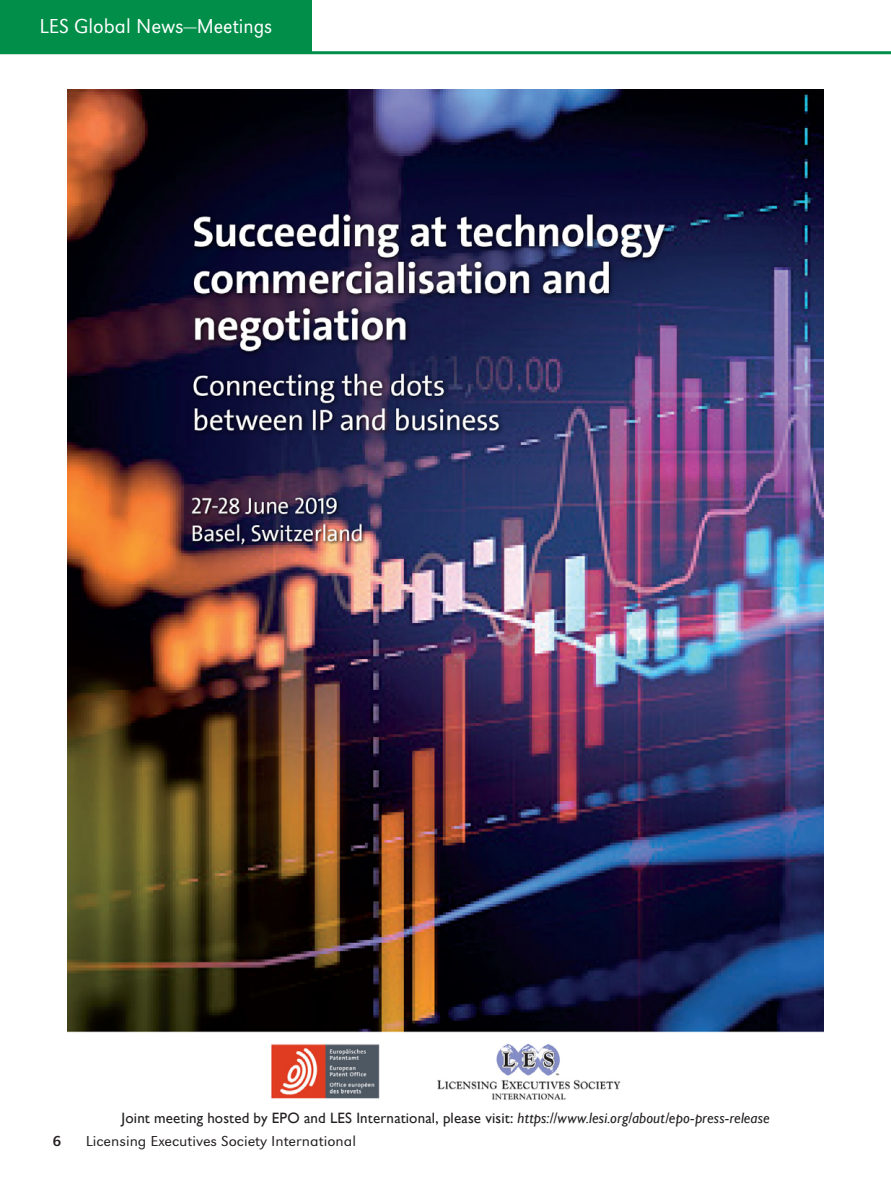
<style>
.page{position:relative;width:891px;height:1188px;background:#fff}
.page>*{position:absolute;margin:0;border:0;box-sizing:border-box;transform-origin:0 0}
.t1{font:21px "URW Grotesk T Ligh";color:#fff}
.t2{font:21px "URW Grotesk T Ligh Narr";color:#fff}
.t3{font:15px "Gill Sans";letter-spacing:.01em;color:#231f20}
.t4{font:15px "URW Grotesk T Ligh";color:#231f20;scale:1.08 1}
.t5{font:15px "URW Grotesk T";color:#231f20;scale:1.08 1}
.s1{font-family:"URW Grotesk T Ligh Narr"}
.s2{font-family:"URW Grotesk T";font-size:30px}
.s3{font-style:italic}
</style>
<div class="page">
<hr style="left:0;top:51px;width:891px;height:3px;background:#008e49">
<div style="left:0;top:0;width:311px;height:54px;background:#008e49"></div>
<img style="left:68px;top:90px;width:755px;height:1010px">
<p class="t1" style="left:40px;top:14px;width:234px">LES Global News—<span class="s1">Meetings</span></p>
<p class="t2" style="left:54px;top:21px;width:213px"><span class="s2">les News</span>—Highlights</p>
<p class="t3" style="left:122px;top:1109px;width:650px">Joint meeting hosted by EPO and LES International, please visit: <span class="s3">https://www.lesi.org/about/epo-press-release</span></p>
<p class="t5" style="left:53px;top:1132px;width:10px">6</p>
<p class="t4" style="left:86px;top:1132px;width:252px">Licensing Executives Society International</p>
</div>
